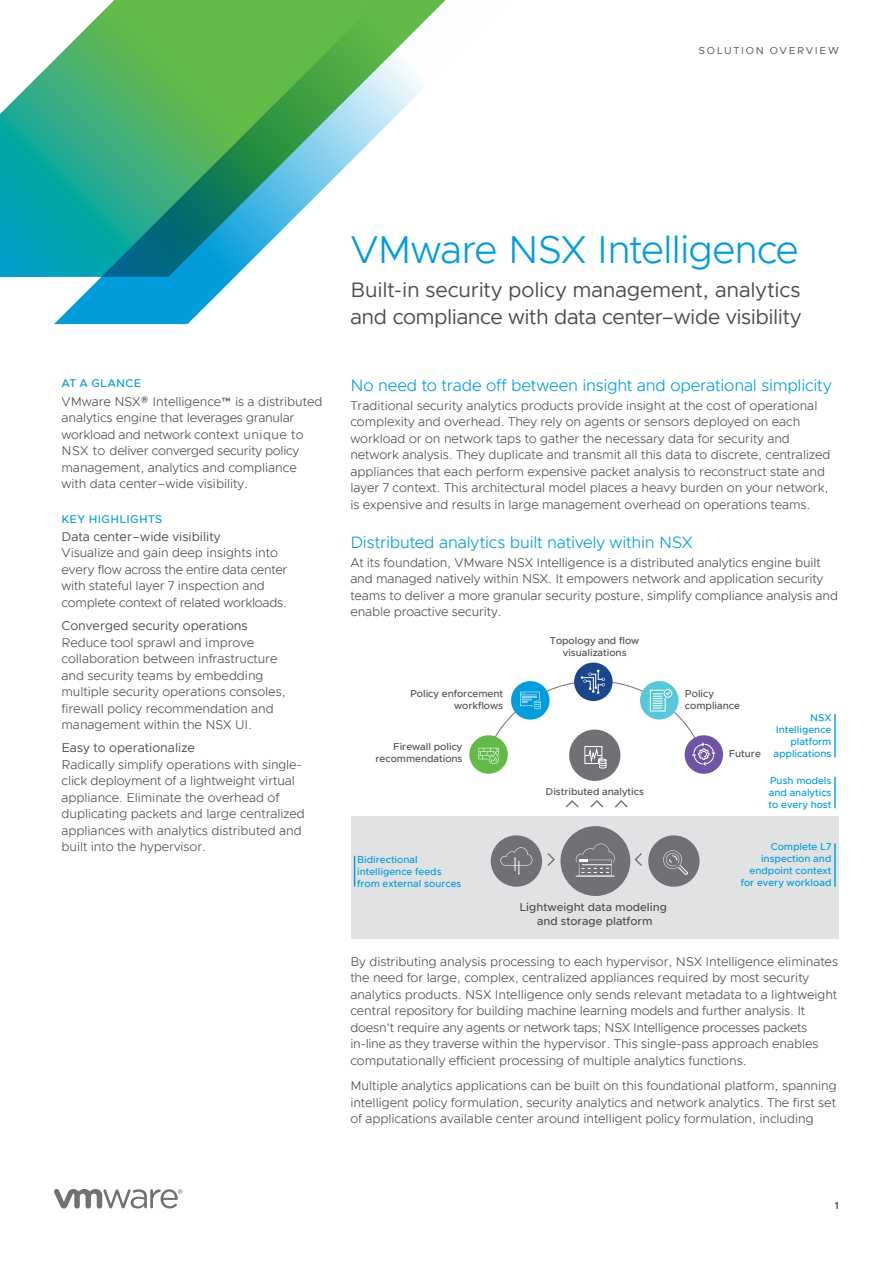
<style>
.page{position:relative;width:893px;height:1263px;background:#fff}
.page>*{position:absolute;margin:0;border:0;box-sizing:border-box;transform-origin:0 0}
.t1{font:300 39px "Metropolis";letter-spacing:-.025em;color:#009cdc}
.t2{font:21px/27px "Metropolis";letter-spacing:-.015em;color:#4d4d4f}
.t3{font:300 16.5px "Metropolis";letter-spacing:-.015em;color:#009cdc}
.t4{font:300 12.75px/16.5px "Metropolis";letter-spacing:-.005em;color:#4d4d4f}
.t5{font:12.75px "Metropolis";color:#4d4d4f}
.t6{font:500 11.4px/13.6px "Metropolis";color:#4d4d4f;text-align:center}
.t7{font:500 11.25px "Metropolis";letter-spacing:.03em;color:#009cdc}
.t8{font:10.2px "Metropolis";letter-spacing:.165em;color:#4d4d4f}
.t9{font:600 10.2px "Metropolis";color:#4d4d4f}
.t10{font:500 10.05px/12px "Metropolis";color:#009cdc;text-align:right}
.t11{font:500 10.05px/12px "Metropolis";color:#4d4d4f;text-align:right}
</style>
<div class="page">
<svg style="left:54px;top:1189px;width:129px;height:19px"></svg>
<svg style="left:0;top:60px;width:54px;height:217px;background:#2ab1b3"></svg>
<svg style="left:54px;top:0;width:392px;height:324px"></svg>
<svg style="left:574px;top:662px;width:39px;height:39px"></svg>
<div style="left:685px;top:735px;width:38px;height:39px;background:#7053a2;border-radius:50%"></div>
<div style="left:351px;top:816px;width:487px;height:123px;background:#e1e2e3"></div>
<div style="left:569px;top:729px;width:51px;height:52px;background:#717175;border-radius:50%"></div>
<hr style="left:834px;top:777px;width:2px;height:31px;background:#009cdc">
<hr style="left:834px;top:714px;width:2px;height:43px;background:#009cdc">
<hr style="left:834px;top:843px;width:2px;height:44px;background:#009cdc">
<hr style="left:354px;top:856px;width:1px;height:31px;background:#009cdc">
<div style="left:491px;top:835px;width:51px;height:52px;background:#717175;border-radius:50%"></div>
<svg style="left:500px;top:847px;width:32px;height:28px"></svg>
<div style="left:469px;top:735px;width:39px;height:39px;background:#62bb46;border-radius:50%"></div>
<div style="left:648px;top:835px;width:52px;height:52px;background:#717175;border-radius:50%"></div>
<div style="left:560px;top:826px;width:70px;height:70px;background:#717175;border-radius:50%"></div>
<hr style="left:576px;top:876px;width:39px;height:1px;background:#fff">
<svg style="left:576px;top:844px;width:39px;height:32px"></svg>
<svg style="left:566px;top:800px;width:13px;height:8px"></svg>
<svg style="left:590px;top:800px;width:13px;height:8px"></svg>
<svg style="left:615px;top:800px;width:13px;height:8px"></svg>
<svg style="left:547px;top:853px;width:8px;height:13px"></svg>
<svg style="left:635px;top:853px;width:7px;height:13px"></svg>
<svg style="left:663px;top:850px;width:25px;height:25px"></svg>
<svg style="left:478px;top:670px;width:238px;height:102px"></svg>
<p class="t8" style="left:699px;top:44px;width:142px">SOLUTION OVERVIEW</p>
<p class="t7" style="left:62px;top:376px;width:81px">AT A GLANCE</p>
<p class="t4" style="left:62px;top:393px;width:262px">VMware NSX® Intelligence™ is a distributed analytics engine that leverages granular workload and network context unique to NSX to deliver converged security policy management, analytics and compliance with data center–wide visibility.</p>
<p class="t7" style="left:62px;top:512px;width:102px">KEY HIGHLIGHTS</p>
<p class="t5" style="left:62px;top:528px;width:161px">Data center–wide visibility</p>
<p class="t4" style="left:62px;top:545px;width:227px">Visualize and gain deep insights into every flow across the entire data center with stateful layer 7 inspection and complete context of related workloads.</p>
<p class="t5" style="left:62px;top:618px;width:188px">Converged security operations</p>
<p class="t4" style="left:62px;top:634px;width:226px">Reduce tool sprawl and improve collaboration between infrastructure and security teams by embedding multiple security operations consoles, firewall policy recommendation and management within the NSX UI.</p>
<p class="t5" style="left:62px;top:740px;width:135px">Easy to operationalize</p>
<p class="t4" style="left:62px;top:756px;width:245px">Radically simplify operations with single&shy;click deployment of a lightweight virtual appliance. Eliminate the overhead of duplicating packets and large centralized appliances with analytics distributed and built into the hypervisor.</p>
<h1 class="t1" style="left:350px;top:226px;width:450px">VMware NSX Intelligence</h1>
<h2 class="t2" style="left:350px;top:276px;width:452px">Built-in security policy management, analytics and compliance with data center–wide visibility</h2>
<p class="t3" style="left:350px;top:375px;width:483px">No need to trade off between insight and operational simplicity</p>
<p class="t4" style="left:350px;top:397px;width:482px">Traditional security analytics products provide insight at the cost of operational complexity and overhead. They rely on agents or sensors deployed on each workload or on network taps to gather the necessary data for security and network analysis. They duplicate and transmit all this data to discrete, centralized appliances that each perform expensive packet analysis to reconstruct state and layer 7 context. This architectural model places a heavy burden on your network, is expensive and results in large management overhead on operations teams.</p>
<p class="t3" style="left:350px;top:532px;width:344px">Distributed analytics built natively within NSX</p>
<p class="t4" style="left:350px;top:554px;width:489px">At its foundation, VMware NSX Intelligence is a distributed analytics engine built and managed natively within NSX. It empowers network and application security teams to deliver a more granular security posture, simplify compliance analysis and enable proactive security.</p>
<p class="t11" style="left:550px;top:634px;width:91px;text-align:center">Topology and flow visualizations</p>
<p class="t11" style="left:410px;top:688px;width:95px">Policy enforcement workflows</p>
<p class="t11" style="left:685px;top:688px;width:57px;text-align:left">Policy compliance</p>
<p class="t11" style="left:729px;top:747px;width:34px">Future</p>
<p class="t11" style="left:376px;top:740px;width:88px">Firewall policy recommendations</p>
<p class="t11" style="left:546px;top:786px;width:100px">Distributed analytics</p>
<p class="t10" style="left:773px;top:712px;width:59px">NSX<br>Intelligence platform applications</p>
<p class="t10" style="left:769px;top:774px;width:64px;text-align:justify">Push models and analytics to every host</p>
<p class="t10" style="left:357px;top:853px;width:106px;text-align:left">Bidirectional intelligence feeds from external sources</p>
<p class="t6" style="left:519px;top:901px;width:149px">Lightweight data modeling and storage platform</p>
<p class="t10" style="left:741px;top:841px;width:92px">Complete L7 inspection and endpoint context for every workload</p>
<p class="t4" style="left:350px;top:953px;width:489px">By distributing analysis processing to each hypervisor, NSX Intelligence eliminates the need for large, complex, centralized appliances required by most security analytics products. NSX Intelligence only sends relevant metadata to a lightweight central repository for building machine learning models and further analysis. It doesn’t require any agents or network taps; NSX Intelligence processes packets in-line as they traverse within the hypervisor. This single-pass approach enables computationally efficient processing of multiple analytics functions.</p>
<p class="t4" style="left:350px;top:1077px;width:488px;text-align:justify">Multiple analytics applications can be built on this foundational platform, spanning intelligent policy formulation, security analytics and network analytics. The first set of applications available center around intelligent policy formulation, including</p>
<p class="t9" style="left:835px;top:1199px;width:6px">1</p>
</div>
